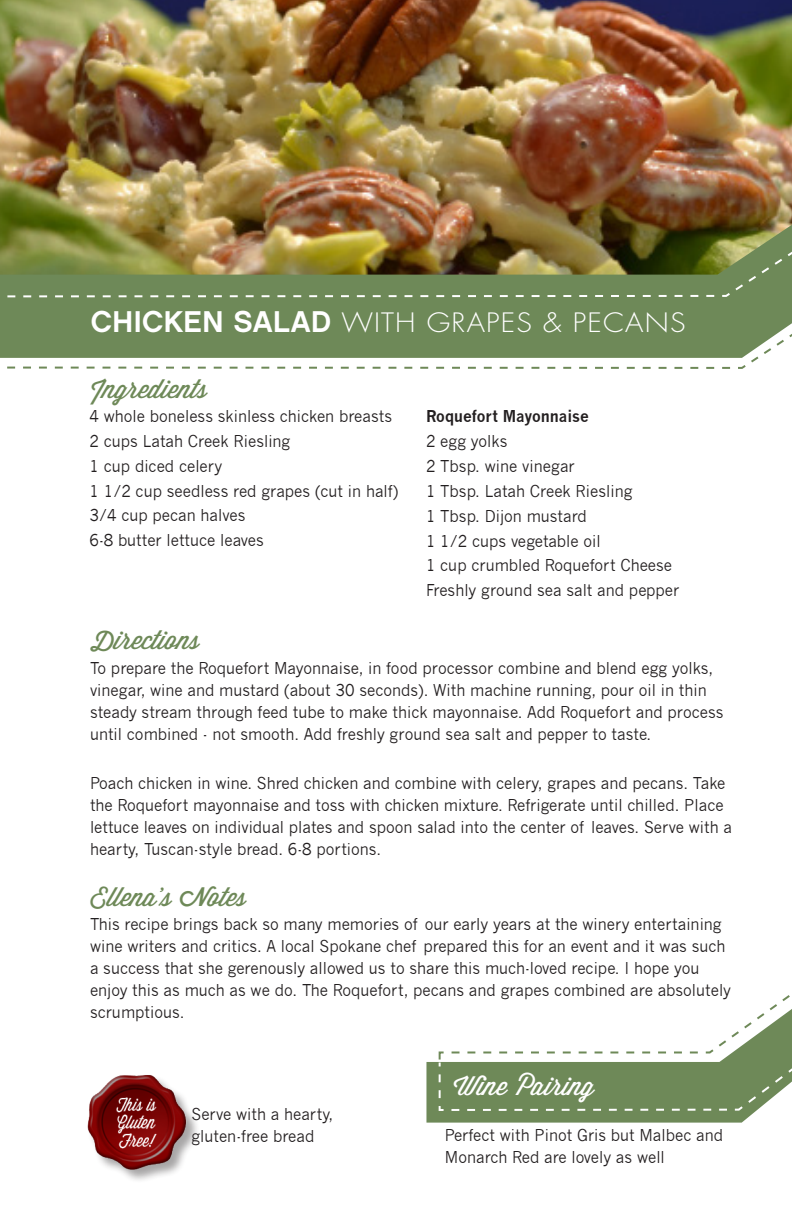
<style>
.page{position:relative;width:792px;height:1224px;background:#fff}
.page>*{position:absolute;margin:0;border:0;box-sizing:border-box;transform-origin:0 0}
.reversed_title_one{font:300 26px "Futura";letter-spacing:.04em;color:#fff;scale:1.1 1}
.subhead{font:26px "Wisdom Script AI";color:#6e8958}
.text{font:26px "Wisdom Script AI";color:#6e8958}
.subhead_reversed{font:26px "Wisdom Script AI";color:#fff}
.text-2{font:16px/22px "News Gothic";color:#231f20;scale:.95 1}
.text-3{font:700 16px "News Gothic";color:#231f20;scale:.95 1}
.s1{font-family:"Chalet New York Nineteen Sixty";font-weight:400;font-size:30px}
</style>
<div class="page">
<img style="left:0;top:0;width:792px;height:225px">
<svg style="left:426px;top:1062px;width:329px;height:61px;background:#758f61"></svg>
<svg style="left:438px;top:995px;width:354px;height:117px"></svg>
<img style="left:87px;top:1075px;width:109px;height:103px">
<img style="left:0;top:225px;width:792px;height:7px">
<svg style="left:7px;top:359px;width:750px;height:10px"></svg>
<img style="left:0;top:232px;width:792px;height:127px">
<p class="reversed_title_one" style="left:91px;top:306px;width:542px"><span class="s1">CHICKEN SALAD</span> WITH GRAPES &amp; PECANS</p>
<p class="subhead" style="left:90px;top:369px;width:120px">Ingredients</p>
<p class="text-2" style="left:90px;top:405px;width:320px">4 whole boneless skinless chicken breasts</p>
<p class="text-2" style="left:90px;top:430px;width:213px">2 cups Latah Creek Riesling</p>
<p class="text-2" style="left:90px;top:455px;width:141px">1 cup diced celery</p>
<p class="text-2" style="left:90px;top:480px;width:326px">1 1/2 cup seedless red grapes (cut in half)</p>
<p class="text-2" style="left:90px;top:505px;width:166px">3/4 cup pecan halves</p>
<p class="text-2" style="left:90px;top:530px;width:185px">6-8 butter lettuce leaves</p>
<p class="text-3" style="left:426px;top:407px;width:173px">Roquefort Mayonnaise</p>
<p class="text-2" style="left:426px;top:430px;width:87px">2 egg yolks</p>
<p class="text-2" style="left:426px;top:455px;width:158px">2 Tbsp. wine vinegar</p>
<p class="text-2" style="left:426px;top:480px;width:219px">1 Tbsp. Latah Creek Riesling</p>
<p class="text-2" style="left:426px;top:505px;width:171px">1 Tbsp. Dijon mustard</p>
<p class="text-2" style="left:426px;top:530px;width:185px">1 1/2 cups vegetable oil</p>
<p class="text-2" style="left:426px;top:555px;width:261px">1 cup crumbled Roquefort Cheese</p>
<p class="text-2" style="left:426px;top:580px;width:268px">Freshly ground sea salt and pepper</p>
<p class="subhead" style="left:90px;top:620px;width:112px">Directions</p>
<p class="text-2" style="left:90px;top:657px;width:668px">To prepare the Roquefort Mayonnaise, in food processor combine and blend egg yolks, vinegar, wine and mustard (about 30 seconds). With machine running, pour oil in thin steady stream through feed tube to make thick mayonnaise. Add Roquefort and process until combined - not smooth. Add freshly ground sea salt and pepper to taste.</p>
<p class="text-2" style="left:90px;top:773px;width:677px">Poach chicken in wine. Shred chicken and combine with celery, grapes and pecans. Take the Roquefort mayonnaise and toss with chicken mixture. Refrigerate until chilled. Place lettuce leaves on individual plates and spoon salad into the center of leaves. Serve with a hearty, Tuscan-style bread. 6-8 portions.</p>
<p class="text" style="left:90px;top:876px;width:159px">Ellena's Notes</p>
<p class="text-2" style="left:90px;top:914px;width:676px">This recipe brings back so many memories of our early years at the winery entertaining wine writers and critics. A local Spokane chef prepared this for an event and it was such a success that she gerenously allowed us to share this much-loved recipe. I hope you enjoy this as much as we do. The Roquefort, pecans and grapes combined are absolutely scrumptious.</p>
<p class="text-2" style="left:192px;top:1104px;width:151px">Serve with a hearty, gluten-free bread</p>
<p class="subhead_reversed" style="left:454px;top:1066px;width:142px">Wine Pairing</p>
<p class="text-2" style="left:445px;top:1124px;width:294px">Perfect with Pinot Gris but Malbec and<br>Monarch Red are lovely as well</p>
</div>
